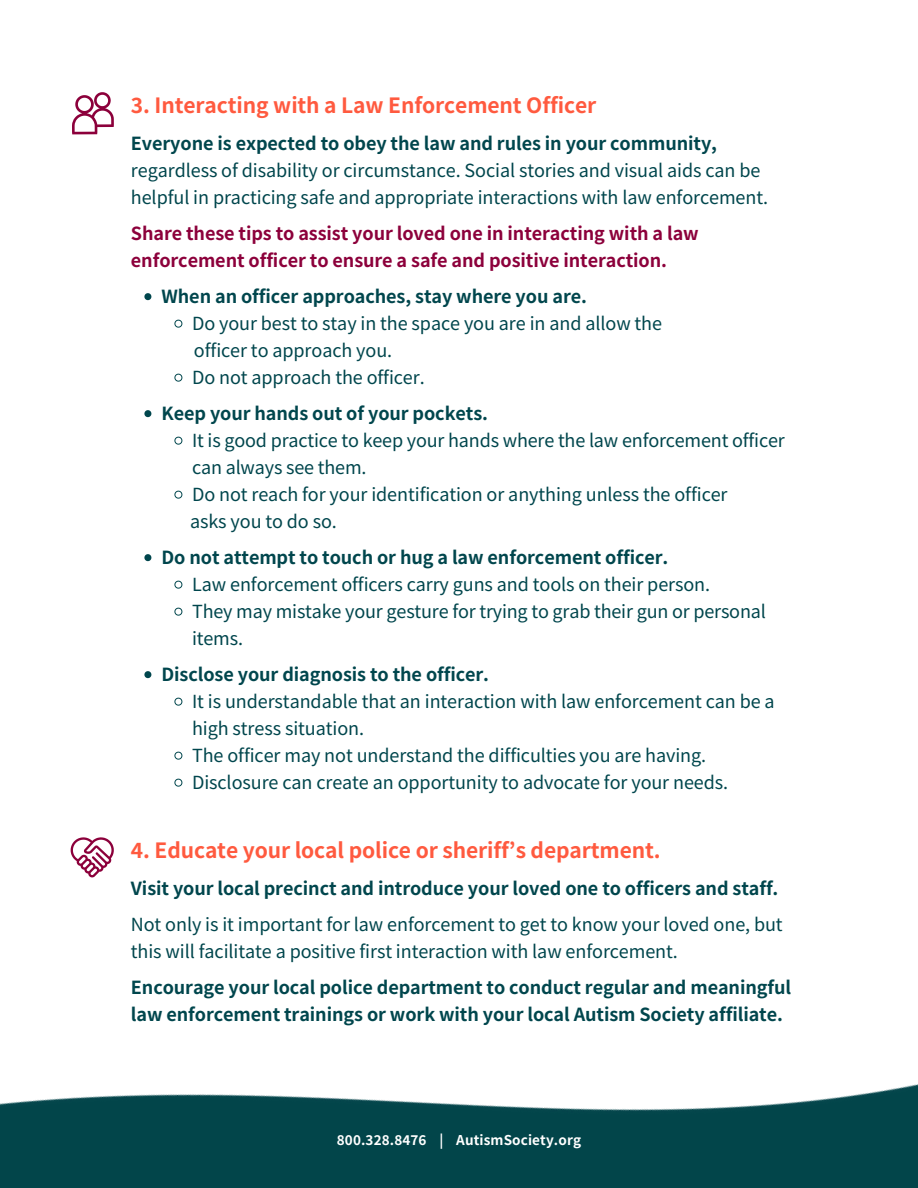
<style>
.page{position:relative;width:918px;height:1188px;background:#fff}
.page>*{position:absolute;margin:0;border:0;box-sizing:border-box;transform-origin:0 0}
.t1{font:700 21px "Noto Sans JP";letter-spacing:-.005em;color:#ff5a3f}
.t2{font:18px/27px "Noto Sans JP";letter-spacing:-.005em;color:#00464d}
.t3{font:700 18px/27px "Noto Sans JP";letter-spacing:-.005em;color:#00464d}
.t4{font:700 18px/27px "Noto Sans JP";letter-spacing:-.005em;color:#8c003b}
.t5{font:700 13.5px "Noto Sans JP";letter-spacing:.01em;color:#fff}
.s1{font-weight:700}
</style>
<div class="page">
<img style="left:0;top:373px;width:918px;height:815px">
<svg style="left:144px;top:293px;width:7px;height:7px"></svg>
<svg style="left:174px;top:320px;width:8px;height:8px"></svg>
<svg style="left:174px;top:374px;width:8px;height:8px"></svg>
<svg style="left:144px;top:410px;width:7px;height:7px"></svg>
<svg style="left:174px;top:437px;width:8px;height:8px"></svg>
<svg style="left:174px;top:491px;width:8px;height:8px"></svg>
<svg style="left:144px;top:554px;width:7px;height:7px"></svg>
<svg style="left:174px;top:581px;width:8px;height:8px"></svg>
<svg style="left:174px;top:608px;width:8px;height:8px"></svg>
<svg style="left:144px;top:671px;width:7px;height:7px"></svg>
<svg style="left:174px;top:698px;width:8px;height:8px"></svg>
<svg style="left:174px;top:752px;width:8px;height:8px"></svg>
<svg style="left:174px;top:779px;width:8px;height:8px"></svg>
<svg style="left:72px;top:92px;width:42px;height:42px"></svg>
<svg style="left:71px;top:837px;width:43px;height:40px"></svg>
<h1 class="t1" style="left:131px;top:89px;width:467px">3. Interacting with a Law Enforcement Officer</h1>
<h3 class="t2" style="left:131px;top:129px;width:639px"><span class="s1">Everyone is expected to obey the law and rules in your community, </span>regardless of disability or circumstance. Social stories and visual aids can be helpful in practicing safe and appropriate interactions with law enforcement.</h3>
<h2 class="t4" style="left:131px;top:219px;width:569px">Share these tips to assist your loved one in interacting with a law enforcement officer to ensure a safe and positive interaction.</h2>
<p class="t3" style="left:162px;top:282px;width:427px">When an officer approaches, stay where you are.</p>
<p class="t2" style="left:192px;top:309px;width:472px">Do your best to stay in the space you are in and allow the</p>
<h3 class="t2" style="left:194px;top:336px;width:200px">officer to approach you.</h3>
<p class="t2" style="left:192px;top:363px;width:234px">Do not approach the officer.</p>
<p class="t3" style="left:162px;top:399px;width:328px">Keep your hands out of your pockets.</p>
<p class="t2" style="left:192px;top:426px;width:594px">It is good practice to keep your hands where the law enforcement officer can always see them.</p>
<p class="t2" style="left:192px;top:480px;width:537px">Do not reach for your identification or anything unless the officer</p>
<h3 class="t2" style="left:190px;top:507px;width:148px">asks you to do so.</h3>
<p class="t3" style="left:162px;top:543px;width:508px">Do not attempt to touch or hug a law enforcement officer.</p>
<p class="t2" style="left:192px;top:570px;width:520px">Law enforcement officers carry guns and tools on their person.</p>
<p class="t2" style="left:192px;top:597px;width:575px">They may mistake your gesture for trying to grab their gun or personal items.</p>
<p class="t3" style="left:162px;top:660px;width:329px">Disclose your diagnosis to the officer.</p>
<p class="t2" style="left:192px;top:687px;width:584px">It is understandable that an interaction with law enforcement can be a high stress situation.</p>
<p class="t2" style="left:192px;top:741px;width:516px">The officer may not understand the difficulties you are having.</p>
<p class="t2" style="left:192px;top:768px;width:538px">Disclosure can create an opportunity to advocate for your needs.</p>
<p class="t1" style="left:131px;top:834px;width:531px">4. Educate your local police or sheriff’s department.</p>
<h1 class="t3" style="left:131px;top:874px;width:649px">Visit your local precinct and introduce your loved one to officers and staff.</h1>
<h2 class="t2" style="left:131px;top:910px;width:653px">Not only is it important for law enforcement to get to know your loved one, but this will facilitate a positive first interaction with law enforcement.</h2>
<h3 class="t3" style="left:131px;top:973px;width:662px">Encourage your local police department to conduct regular and meaningful law enforcement trainings or work with your local Autism Society affiliate.</h3>
<p class="t5" style="left:337px;top:1129px;width:246px">800.328.8476 | AutismSociety.org</p>
</div>
